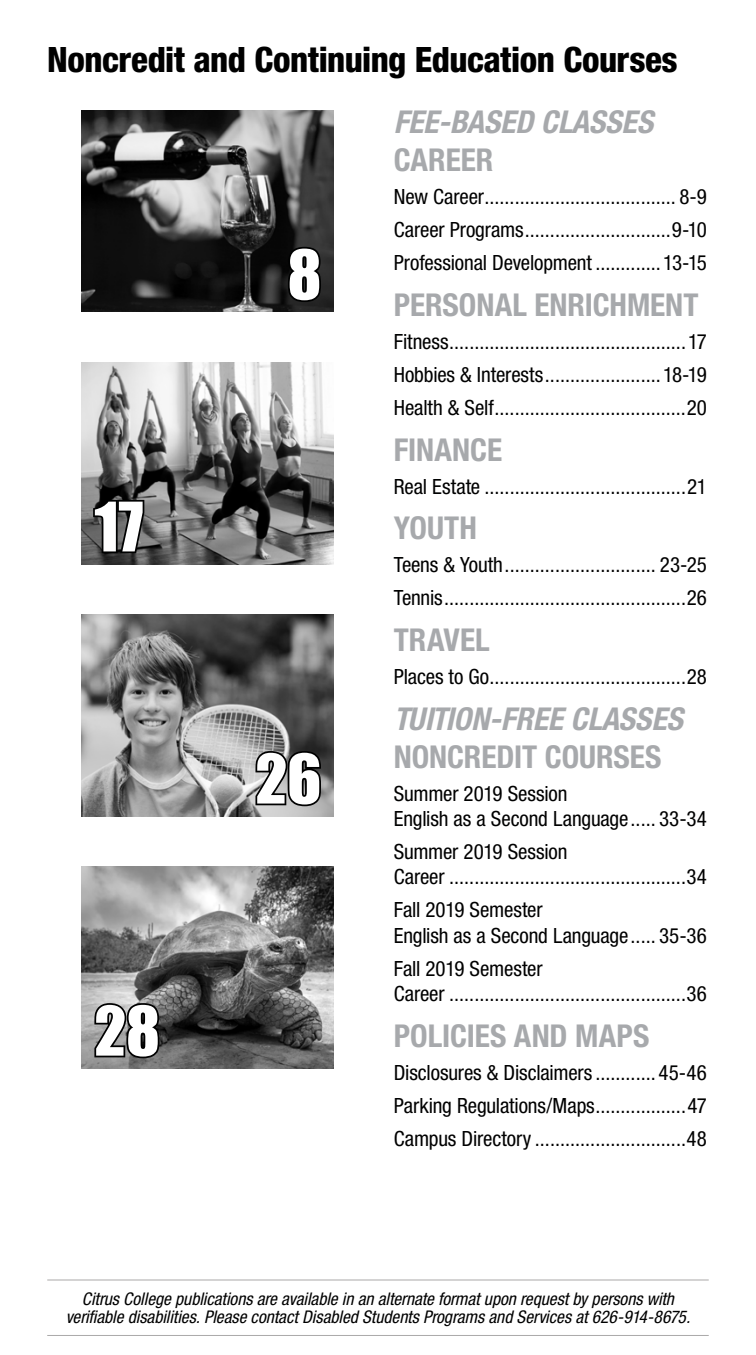
<style>
.page{position:relative;width:756px;height:1355px;background:#fff}
.page>*{position:absolute;margin:0;border:0;box-sizing:border-box;transform-origin:0 0}
.t1{font:63px "Impact";color:#fff}
.t2{font:800 condensed 35px "Helvetica Neue LT Std";letter-spacing:-.015em;color:#000}
.t3{font:700 condensed 31.5px "Helvetica Neue LT Std";color:#a7a9ac}
.t4{font:italic 700 condensed 31.5px "Helvetica Neue LT Std";color:#a7a9ac}
.t5{font:condensed 21px/33.1px "Helvetica Neue LT Std";letter-spacing:-.005em;color:#000101}
.t6{font:italic condensed 17.5px/18.4px "Helvetica Neue LT Std";color:#000101;text-align:center}
</style>
<div class="page">
<img style="left:82px;top:110px;width:252px;height:202px">
<svg style="left:286px;top:245px;width:37px;height:59px;background:#1b1b1b"></svg>
<img style="left:82px;top:614px;width:252px;height:202px">
<svg style="left:253px;top:748px;width:70px;height:60px;background:#666"></svg>
<img style="left:82px;top:866px;width:252px;height:202px">
<svg style="left:92px;top:1001px;width:70px;height:59px;background:#595959"></svg>
<img style="left:82px;top:362px;width:252px;height:202px">
<svg style="left:91px;top:497px;width:55px;height:58px;background:#404040"></svg>
<hr style="left:47px;top:1279px;width:662px;height:1px;background:#535050">
<hr style="left:47px;top:1335px;width:662px;height:1px;background:#535050">
<h2 class="t2" style="left:47px;top:38px;width:632px">Noncredit and Continuing Education Courses</h2>
<h3 class="t4" style="left:394px;top:102px;width:261px">FEE-BASED CLASSES</h3>
<h3 class="t3" style="left:394px;top:140px;width:101px">CAREER</h3>
<p class="t5" style="left:394px;top:180px;width:315px;text-align:justify">New Career...................................... 8-9<br>Career Programs.............................9-10<br>Professional Development .............13-15</p>
<h3 class="t3" style="left:394px;top:285px;width:306px">PERSONAL ENRICHMENT</h3>
<p class="t5" style="left:394px;top:324px;width:315px;text-align:justify">Fitness...............................................17<br>Hobbies &amp; Interests.......................18-19<br>Health &amp; Self......................................20</p>
<h3 class="t3" style="left:394px;top:430px;width:110px">FINANCE</h3>
<p class="t5" style="left:394px;top:469px;width:315px">Real Estate ........................................21</p>
<h3 class="t3" style="left:394px;top:509px;width:85px">YOUTH</h3>
<p class="t5" style="left:394px;top:548px;width:315px">Teens &amp; Youth.............................. 23-25<br>Tennis................................................26</p>
<h3 class="t3" style="left:394px;top:621px;width:97px">TRAVEL</h3>
<p class="t5" style="left:394px;top:660px;width:315px">Places to Go.......................................28</p>
<h3 class="t4" style="left:394px;top:699px;width:290px">TUITION-FREE CLASSES</h3>
<h3 class="t3" style="left:394px;top:737px;width:269px">NONCREDIT COURSES</h3>
<p class="t5" style="left:394px;top:780px;width:315px;line-height:25.2px">Summer 2019 Session<br>English as a Second Language..... 33-34</p>
<p class="t5" style="left:394px;top:839px;width:315px;line-height:25.2px">Summer 2019 Session<br>Career ...............................................34</p>
<p class="t5" style="left:394px;top:897px;width:315px;line-height:25.2px">Fall 2019 Semester<br>English as a Second Language..... 35-36</p>
<p class="t5" style="left:394px;top:955px;width:315px;line-height:25.2px">Fall 2019 Semester<br>Career ...............................................36</p>
<h3 class="t3" style="left:394px;top:1016px;width:257px">POLICIES AND MAPS</h3>
<p class="t5" style="left:394px;top:1055px;width:315px;text-align:justify">Disclosures &amp; Disclaimers ............ 45-46<br>Parking Regulations/Maps..................47<br>Campus Directory ..............................48</p>
<h1 class="t1" style="left:288px;top:226px;width:35px">8</h1>
<h1 class="t1" style="left:95px;top:478px;width:50px">17</h1>
<h1 class="t1" style="left:256px;top:730px;width:67px">26</h1>
<h1 class="t1" style="left:95px;top:982px;width:67px">28</h1>
<p class="t6" style="left:66px;top:1289px;width:626px">Citrus College publications are available in an alternate format upon request by persons with verifiable disabilities. Please contact Disabled Students Programs and Services at 626-914-8675.</p>
</div>
